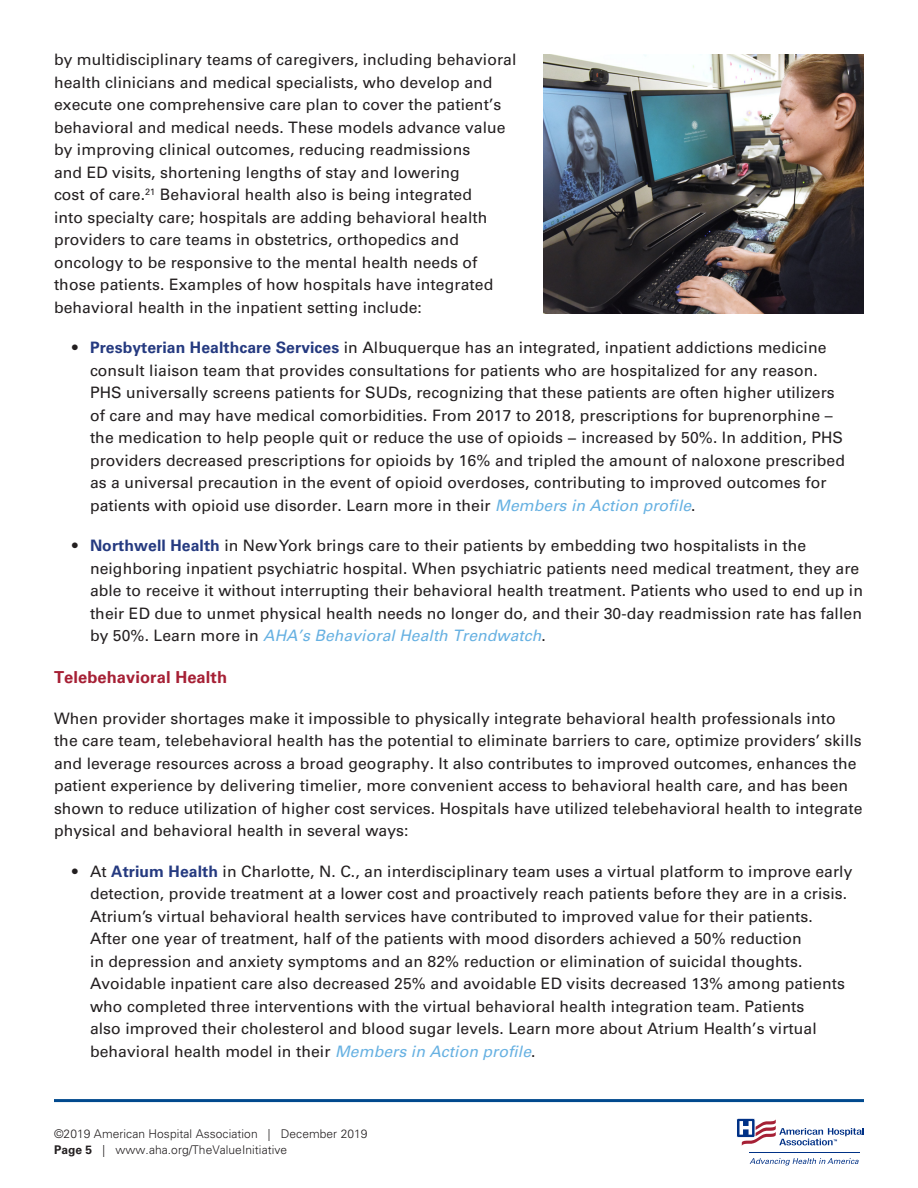
<style>
.page{position:relative;width:918px;height:1188px;background:#fff}
.page>*{position:absolute;margin:0;border:0;box-sizing:border-box;transform-origin:0 0}
.t1{font:700 16.5px "Univers LT Std";letter-spacing:.005em;color:#a62035}
.t2{font:15.75px/22.5px "Univers LT Std";letter-spacing:.005em;color:#231f20}
.t3{font:300 12px/16.5px "Univers LT Std";letter-spacing:.005em;color:#231f20}
.s1{font-weight:700;color:#253a80}
.s2{font-style:italic;color:#67b1e2}
.s3{font-weight:700}
</style>
<div class="page">
<hr style="left:54px;top:1099px;width:810px;height:3px;background:#01498e">
<hr style="left:749px;top:1152px;width:111px;height:1px;background:#003186">
<svg style="left:750px;top:1158px;width:109px;height:8px"></svg>
<svg style="left:736px;top:1118px;width:128px;height:28px"></svg>
<img style="left:543px;top:54px;width:321px;height:259px">
<p class="t2" style="left:54px;top:49px;width:464px">by multidisciplinary teams of caregivers, including behavioral health clinicians and medical specialists, who develop and execute one comprehensive care plan to cover the patient’s behavioral and medical needs. These models advance value by improving clinical outcomes, reducing readmissions<br>and ED visits, shortening lengths of stay and lowering<br>cost of care.<sup>21</sup> Behavioral health also is being integrated<br>into specialty care; hospitals are adding behavioral health providers to care teams in obstetrics, orthopedics and oncology to be responsive to the mental health needs of those patients. Examples of how hospitals have integrated behavioral health in the inpatient setting include:</p>
<p class="t2" style="left:90px;top:337px;width:757px;text-indent:-18px">• <span class="s1">Presbyterian Healthcare Services</span> in Albuquerque has an integrated, inpatient addictions medicine consult liaison team that provides consultations for patients who are hospitalized for any reason.<br>PHS universally screens patients for SUDs, recognizing that these patients are often higher utilizers of care and may have medical comorbidities. From 2017 to 2018, prescriptions for buprenorphine – the medication to help people quit or reduce the use of opioids − increased by 50%. In addition, PHS providers decreased prescriptions for opioids by 16% and tripled the amount of naloxone prescribed as a universal precaution in the event of opioid overdoses, contributing to improved outcomes for patients with opioid use disorder. Learn more in their <span class="s2">Members in Action profile</span>.</p>
<p class="t2" style="left:90px;top:535px;width:775px;text-indent:-18px">• <span class="s1">Northwell Health</span> in New York brings care to their patients by embedding two hospitalists in the neighboring inpatient psychiatric hospital. When psychiatric patients need medical treatment, they are able to receive it without interrupting their behavioral health treatment. Patients who used to end up in their ED due to unmet physical health needs no longer do, and their 30-day readmission rate has fallen by 50%. Learn more in <span class="s2">AHA’s Behavioral Health Trendwatch</span>.</p>
<p class="t1" style="left:54px;top:668px;width:175px">Telebehavioral Health</p>
<p class="t2" style="left:54px;top:707px;width:810px">When provider shortages make it impossible to physically integrate behavioral health professionals into the care team, telebehavioral health has the potential to eliminate barriers to care, optimize providers’ skills and leverage resources across a broad geography. It also contributes to improved outcomes, enhances the patient experience by delivering timelier, more convenient access to behavioral health care, and has been shown to reduce utilization of higher cost services. Hospitals have utilized telebehavioral health to integrate physical and behavioral health in several ways:</p>
<p class="t2" style="left:90px;top:860px;width:764px;text-indent:-18px">• At <span class="s1">Atrium Health</span> in Charlotte, N. C., an interdisciplinary team uses a virtual platform to improve early detection, provide treatment at a lower cost and proactively reach patients before they are in a crisis.<br>Atrium’s virtual behavioral health services have contributed to improved value for their patients.<br>After one year of treatment, half of the patients with mood disorders achieved a 50% reduction<br>in depression and anxiety symptoms and an 82% reduction or elimination of suicidal thoughts.<br>Avoidable inpatient care also decreased 25% and avoidable ED visits decreased 13% among patients who completed three interventions with the virtual behavioral health integration team. Patients<br>also improved their cholesterol and blood sugar levels. Learn more about Atrium Health’s virtual behavioral health model in their <span class="s2">Members in Action profile</span>.</p>
<p class="t3" style="left:54px;top:1125px;width:315px">©2019 American Hospital Association | December 2019<br><span class="s3">Page 5</span> | www.aha.org/TheValueInitiative</p>
</div>
